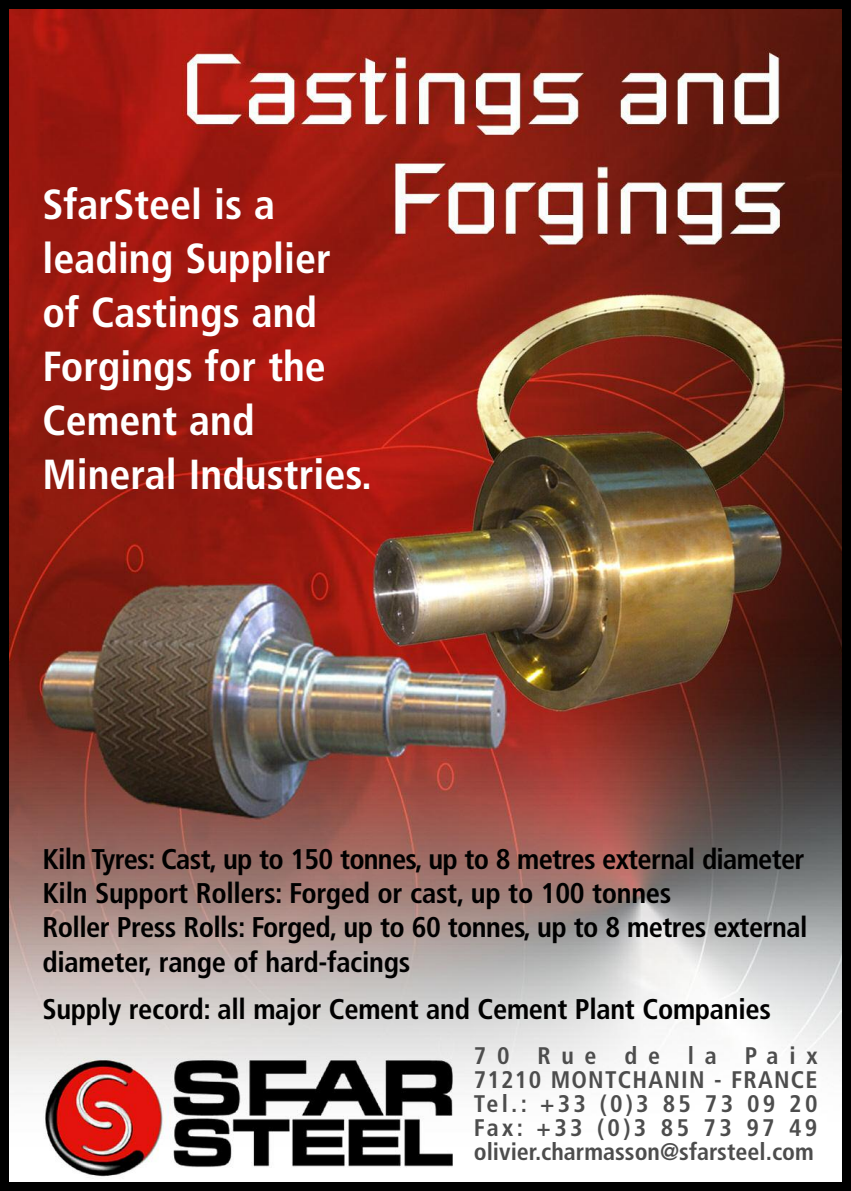
<style>
.page{position:relative;width:851px;height:1191px;background:#fff}
.page>*{position:absolute;margin:0;border:0;box-sizing:border-box;transform-origin:0 0}
.t1{font:700 condensed 42px/54px "Frutiger";color:#fff}
.t2{font:700 condensed 28.5px/34.2px "Frutiger";letter-spacing:-.015em;color:#000}
.t3{font:700 condensed 24px/24px "Frutiger";color:#4d4d4d;text-align:justify}
</style>
<div class="page">
<img style="left:10px;top:10px;width:830px;height:1167px">
<div style="left:0;top:0;width:850px;height:1191px;border:9px solid #000"></div>
<h1 class="t1" style="left:43px;top:180px;width:331px">SfarSteel is a leading Supplier of Castings and<br>Forgings for the<br>Cement and<br>Mineral Industries.</h1>
<p class="t2" style="left:43px;top:844px;width:766px">Kiln Tyres: Cast, up to 150 tonnes, up to 8 metres external diameter Kiln Support Rollers: Forged or cast, up to 100 tonnes<br>Roller Press Rolls: Forged, up to 60 tonnes, up to 8 metres external diameter, range of hard-facings</p>
<p class="t2" style="left:43px;top:993px;width:729px">Supply record: all major Cement and Cement Plant Companies</p>
<p class="t3" style="left:473px;top:1046px;width:345px">70 Rue de la Paix 71210 MONTCHANIN - FRANCE Tel.: +33 (0)3 85 73 09 20<br>Fax: +33 (0)3 85 73 97 49 olivier.charmasson@sfarsteel.com</p>
</div>
